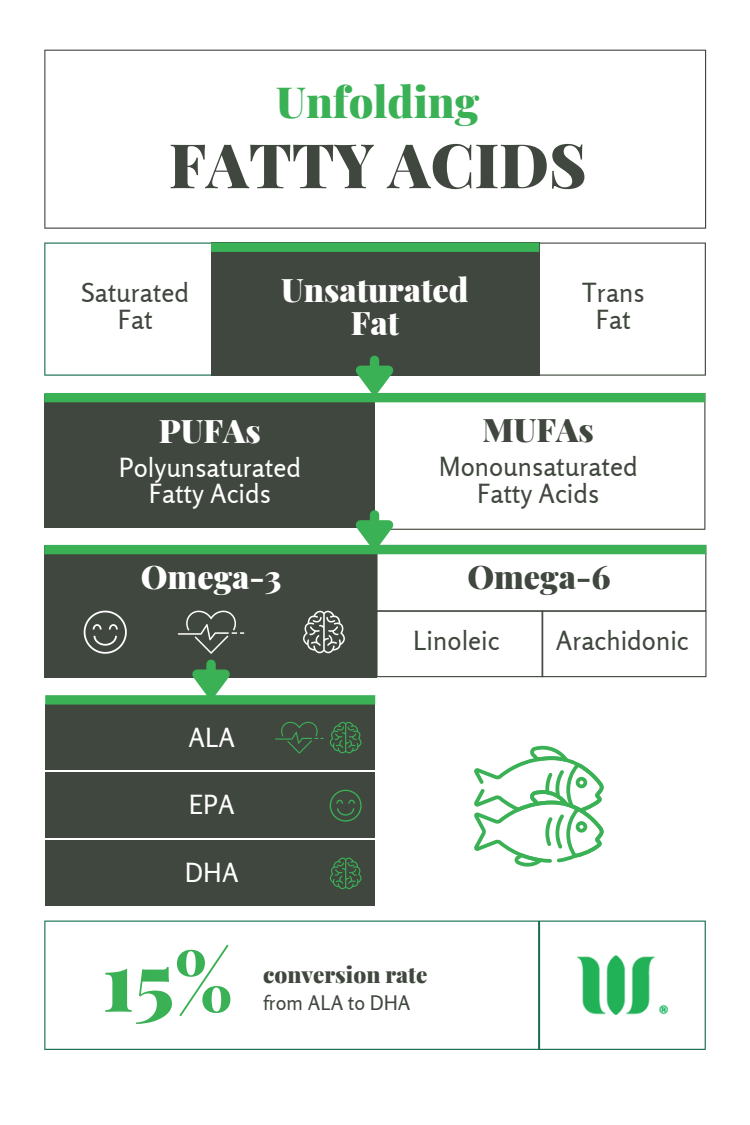
<style>
.page{position:relative;width:750px;height:1125px;background:#fff}
.page>*{position:absolute;margin:0;border:0;box-sizing:border-box;transform-origin:0 0}
.t1{font:900 81.62px "Playfair Display";color:#3bb156}
.t2{font:900 61.38px "Playfair Display";color:#40473e}
.t3{font:900 43px "Playfair Display";color:#3bb156}
.t4{font:900 32.5px/32.8px "Playfair Display";color:#fff;text-align:center}
.t5{font:900 32.5px "Playfair Display";color:#40473e}
.t6{font:26.25px/26.2px "Rosario";color:#40473e;text-align:center}
.t7{font:26.25px/26.2px "Rosario";color:#fff;text-align:center}
.t8{font:900 22.5px "Playfair Display";color:#40473e}
.t9{font:20px "Rosario";color:#40473e}
</style>
<div class="page">
<svg style="left:44px;top:921px;width:495px;height:129px"></svg>
<svg style="left:539px;top:921px;width:167px;height:129px"></svg>
<svg style="left:44px;top:50px;width:662px;height:179px"></svg>
<div style="left:44px;top:545px;width:333px;height:132px;background:#40473e"></div>
<div style="left:45px;top:705px;width:330px;height:65px;background:#40473e"></div>
<div style="left:45px;top:772px;width:330px;height:66px;background:#40473e"></div>
<div style="left:45px;top:840px;width:330px;height:66px;background:#40473e"></div>
<svg style="left:539px;top:243px;width:167px;height:133px"></svg>
<svg style="left:44px;top:243px;width:167px;height:133px"></svg>
<div style="left:211px;top:243px;width:328px;height:133px;background:#40473e"></div>
<svg style="left:474px;top:746px;width:130px;height:121px"></svg>
<svg style="left:375px;top:402px;width:330px;height:110px"></svg>
<div style="left:45px;top:394px;width:330px;height:133px;background:#40473e"></div>
<svg style="left:178px;top:611px;width:66px;height:43px"></svg>
<svg style="left:275px;top:722px;width:49px;height:32px"></svg>
<svg style="left:84px;top:611px;width:43px;height:43px"></svg>
<svg style="left:330px;top:790px;width:32px;height:32px"></svg>
<svg style="left:330px;top:722px;width:32px;height:32px"></svg>
<svg style="left:330px;top:858px;width:32px;height:31px"></svg>
<div style="left:44px;top:393px;width:661px;height:9px;background:#3bb156"></div>
<div style="left:211px;top:243px;width:328px;height:9px;background:#3bb156"></div>
<div style="left:45px;top:695px;width:330px;height:10px;background:#3bb156"></div>
<svg style="left:347px;top:357px;width:60px;height:48px"></svg>
<svg style="left:184px;top:661px;width:60px;height:44px"></svg>
<div style="left:44px;top:545px;width:662px;height:9px;background:#3bb156"></div>
<svg style="left:303px;top:512px;width:404px;height:165px"></svg>
<img style="left:577px;top:956px;width:90px;height:58px">
<p class="t3" style="left:276px;top:71px;width:205px">Unfolding</p>
<p class="t2" style="left:169px;top:122px;width:419px">FATTY ACIDS</p>
<p class="t6" style="left:81px;top:280px;width:109px">Saturated<br>Fat</p>
<p class="t4" style="left:281px;top:273px;width:189px">Unsaturated<br>Fat</p>
<p class="t6" style="left:582px;top:280px;width:64px">Trans<br>Fat</p>
<p class="t4" style="left:159px;top:413px;width:104px">PUFAs</p>
<p class="t5" style="left:483px;top:406px;width:113px">MUFAs</p>
<p class="t7" style="left:119px;top:454px;width:184px">Polyunsaturated<br>Fatty Acids</p>
<p class="t4" style="left:141px;top:559px;width:142px">Omega-3</p>
<p class="t7" style="left:188px;top:724px;width:48px">ALA</p>
<p class="t7" style="left:189px;top:792px;width:48px">EPA</p>
<p class="t7" style="left:185px;top:859px;width:55px">DHA</p>
<p class="t6" style="left:439px;top:453px;width:201px">Monounsaturated<br>Fatty Acids</p>
<p class="t5" style="left:467px;top:553px;width:145px">Omega-6</p>
<p class="t6" style="left:413px;top:627px;width:88px">Linoleic</p>
<p class="t6" style="left:556px;top:627px;width:134px">Arachidonic</p>
<p class="t1" style="left:102px;top:924px;width:132px">15%</p>
<p class="t8" style="left:263px;top:958px;width:166px">conversion rate</p>
<p class="t9" style="left:263px;top:990px;width:149px">from ALA to DHA</p>
</div>
